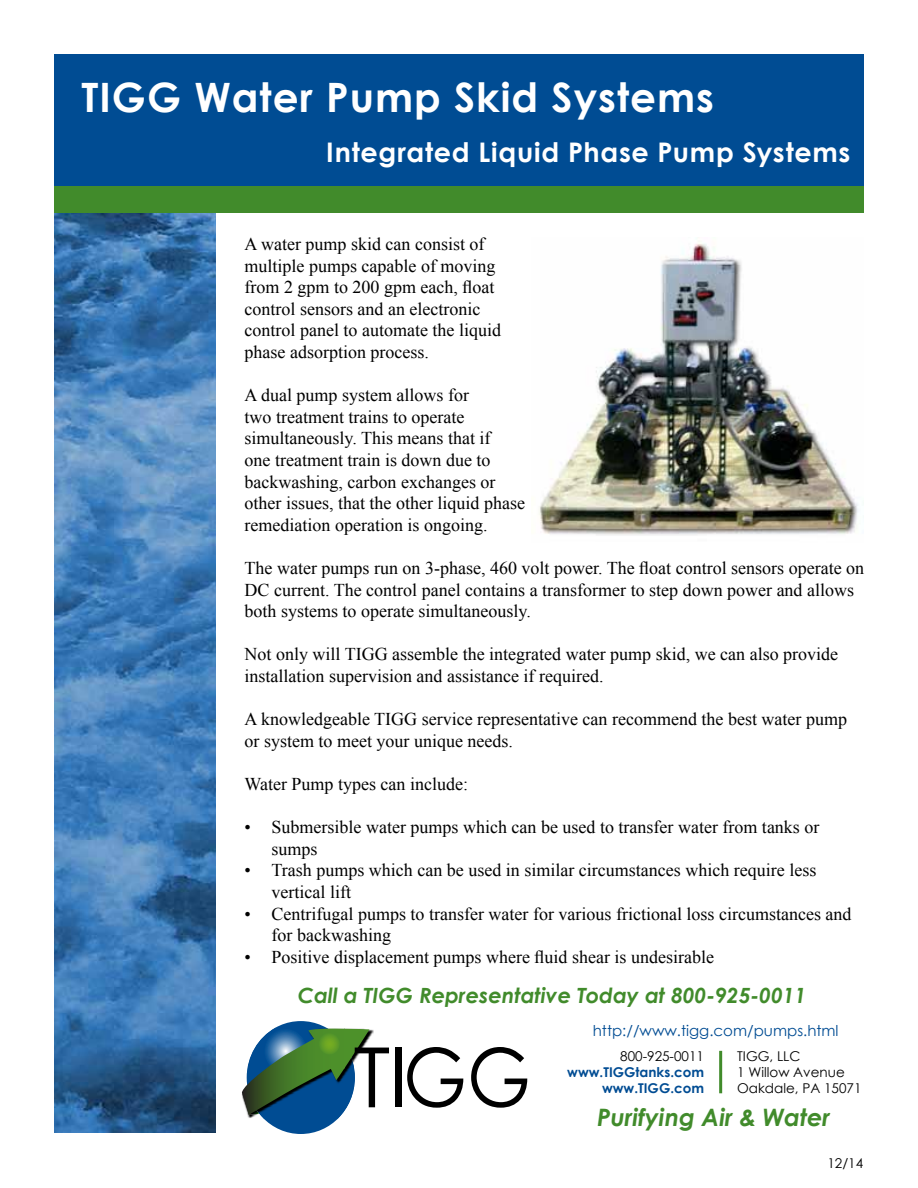
<style>
.page{position:relative;width:918px;height:1188px;background:#fff}
.page>*{position:absolute;margin:0;border:0;box-sizing:border-box;transform-origin:0 0}
.t1{font:83.25px "Century Gothic";color:#000;scale:1.05 1}
.t2{font:700 40.5px "Century Gothic";letter-spacing:.025em;color:#fff}
.t3{font:700 27px "Century Gothic";letter-spacing:.025em;color:#fff}
.t4{font:italic 700 24px "Century Gothic";color:#418b2b}
.t5{font:italic 700 21px "Century Gothic";color:#418b2b}
.t6{font:18px/21.6px "Times New Roman";color:#000}
.t7{font:15px "Century Gothic";color:#004c93}
.t8{font:13.5px/16.2px "Century Gothic";color:#000}
.t9{font:700 13.5px/16.2px "Century Gothic";color:#004c93;text-align:right}
.s1{font-size:80.4px}
</style>
<div class="page">
<img style="left:54px;top:213px;width:162px;height:920px">
<div style="left:54px;top:54px;width:810px;height:132px;background:#004c93"></div>
<div style="left:54px;top:186px;width:810px;height:27px;background:#418b2b"></div>
<img style="left:539px;top:241px;width:319px;height:294px">
<div style="left:247px;top:1021px;width:108px;height:113px;background:#004c93;border-radius:50%"></div>
<svg style="left:242px;top:1027px;width:127px;height:88px"></svg>
<hr style="left:719px;top:1051px;width:3px;height:42px;background:#418b2b">
<h2 class="t2" style="left:82px;top:67px;width:634px">TIGG Water Pump Skid Systems</h2>
<h3 class="t3" style="left:326px;top:132px;width:526px">Integrated Liquid Phase Pump Systems</h3>
<p class="t6" style="left:245px;top:233px;width:258px">A water pump skid can consist of multiple pumps capable of moving from 2 gpm to 200 gpm each, float control sensors and an electronic control panel to automate the liquid phase adsorption process.</p>
<p class="t6" style="left:245px;top:384px;width:282px">A dual pump system allows for<br>two treatment trains to operate simultaneously. This means that if<br>one treatment train is down due to backwashing, carbon exchanges or other issues, that the other liquid phase remediation operation is ongoing.</p>
<p class="t6" style="left:245px;top:557px;width:621px">The water pumps run on 3-phase, 460 volt power. The float control sensors operate on<br>DC current. The control panel contains a transformer to step down power and allows both systems to operate simultaneously.</p>
<p class="t6" style="left:245px;top:643px;width:595px">Not only will TIGG assemble the integrated water pump skid, we can also provide installation supervision and assistance if required.</p>
<p class="t6" style="left:245px;top:708px;width:604px">A knowledgeable TIGG service representative can recommend the best water pump or system to meet your unique needs.</p>
<p class="t6" style="left:245px;top:773px;width:225px">Water Pump types can include:</p>
<p class="t6" style="left:272px;top:816px;width:549px;text-indent:-27px">• Submersible water pumps which can be used to transfer water from tanks or sumps</p>
<p class="t6" style="left:272px;top:859px;width:546px;text-indent:-27px">• Trash pumps which can be used in similar circumstances which require less vertical lift</p>
<p class="t6" style="left:272px;top:902px;width:581px;text-indent:-27px">• Centrifugal pumps to transfer water for various frictional loss circumstances and for backwashing</p>
<p class="t6" style="left:245px;top:946px;width:471px">• Positive displacement pumps where fluid shear is undesirable</p>
<p class="t5" style="left:298px;top:980px;width:510px">Call a TIGG Representative Today at 800-925-0011</p>
<p class="t7" style="left:593px;top:1020px;width:247px">http://www.tigg.com/pumps.html</p>
<h1 class="t1" style="left:353px;top:1019px;width:171px">TI<span class="s1">GG</span></h1>
<p class="t8" style="left:620px;top:1048px;width:85px">800-925-0011</p>
<p class="t8" style="left:737px;top:1048px;width:126px">TIGG, LLC<br>1 Willow Avenue<br>Oakdale, PA 15071</p>
<h3 class="t4" style="left:597px;top:1099px;width:235px">Purifying Air &amp; Water</h3>
<p class="t9" style="left:567px;top:1064px;width:138px">www.TIGGtanks.com www.TIGG.com</p>
<p class="t8" style="left:827px;top:1155px;width:37px">12/14</p>
</div>
